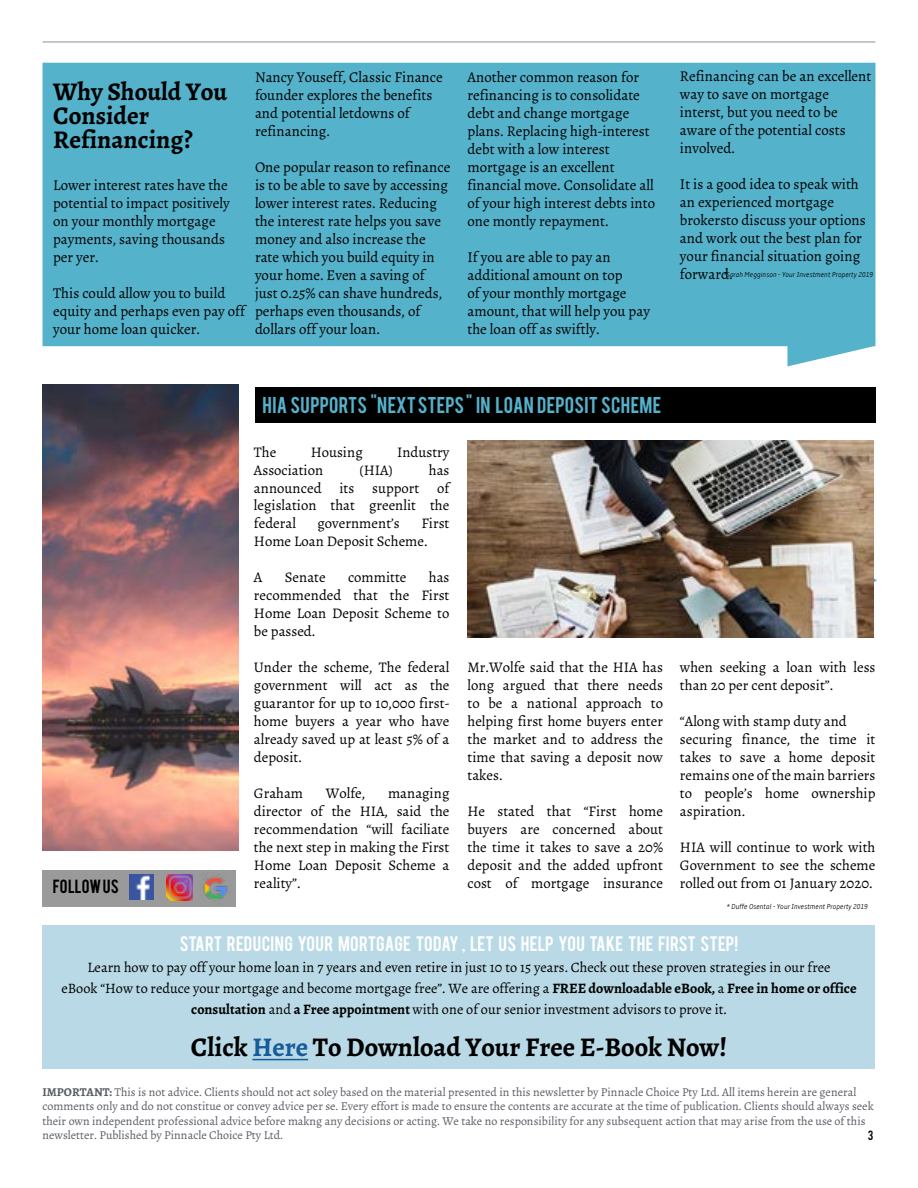
<style>
.page{position:relative;width:918px;height:1188px;background:#fff}
.page>*{position:absolute;margin:0;border:0;box-sizing:border-box;transform-origin:0 0}
.t1{font:700 27px "Alegreya";color:#000}
.t2{font:700 25.5px/24px "Alegreya";color:#000}
.t3{font:18px "Bebas";letter-spacing:.015em;color:#55b2cb}
.t4{font:16.5px "Bebas";color:#fff}
.t5{font:15px/18px "Alegreya";color:#000}
.t6{font:15px "Bebas";color:#000}
.t7{font:14.7px/18px "Alegreya";color:#000;text-align:justify}
.t8{font:14.4px/21px "Alegreya";color:#000;text-align:center}
.t9{font:12px/14.4px "Alegreya";color:#585c63}
.t10{font:10.5px "Bebas";color:#000}
.t11{font:italic 300 condensed 7.5px "Amble";color:#000}
.s1{font-family:"Alegreya";font-weight:400;font-style:normal;font-stretch:normal;font-size:15px}
.s2{font-weight:700}
.s3{color:#165b9a}
</style>
<div class="page">
<hr style="left:43px;top:41px;width:832px;height:2px;background:#9c9e9f">
<div style="left:43px;top:63px;width:832px;height:303px;background:#55b2cb"></div>
<div style="left:255px;top:387px;width:620px;height:36px;background:#000"></div>
<div style="left:43px;top:925px;width:832px;height:144px;background:#b8d9e5"></div>
<hr style="left:252px;top:1059px;width:56px;height:1px;background:#165b9a">
<img style="left:468px;top:440px;width:406px;height:198px">
<img style="left:43px;top:385px;width:195px;height:465px">
<div style="left:43px;top:870px;width:193px;height:37px;background:#9a9a9a"></div>
<img style="left:129px;top:874px;width:25px;height:26px">
<img style="left:167px;top:874px;width:26px;height:26px">
<img style="left:203px;top:876px;width:25px;height:25px">
<p class="t5" style="left:255px;top:68px;width:189px">Nancy Youseff, Classic Finance founder explores the benefits and potential letdowns of refinancing.</p>
<p class="t5" style="left:255px;top:158px;width:197px">One popular reason to refinance is to be able to save by accessing lower interest rates. Reducing the interest rate helps you save money and also increase the rate which you build equity in your home. Even a saving of just 0.25% can shave hundreds, perhaps even thousands, of dollars off your loan.</p>
<h2 class="t2" style="left:53px;top:79px;width:176px">Why Should You<br>Consider<br>Refinancing?</h2>
<p class="t5" style="left:53px;top:176px;width:178px">Lower interest rates have the potential to impact positively on your monthly mortgage payments, saving thousands per yer.</p>
<p class="t5" style="left:53px;top:284px;width:193px">This could allow you to build equity and perhaps even pay off your home loan quicker.</p>
<p class="t5" style="left:468px;top:68px;width:189px">Another common reason for refinancing is to consolidate debt and change mortgage plans. Replacing high-interest debt with a low interest mortgage is an excellent financial move. Consolidate all of your high interest debts into one montly repayment.</p>
<p class="t5" style="left:468px;top:248px;width:184px">If you are able to pay an additional amount on top<br>of your monthly mortgage amount, that will help you pay the loan off as swiftly.</p>
<p class="t5" style="left:680px;top:67px;width:193px">Refinancing can be an excellent way to save on mortgage interst, but you need to be aware of the potential costs involved.</p>
<p class="t5" style="left:680px;top:175px;width:187px">It is a good idea to speak with an experienced mortgage brokersto discuss your options and work out the best plan for your financial situation going</p>
<p class="t11" style="left:680px;top:270px;width:195px"><span class="s1">forward.</span> *Sarah Megginson - Your Investment Property 2019</p>
<p class="t6" style="left:53px;top:876px;width:68px">FOLLOW US</p>
<p class="t3" style="left:263px;top:392px;width:400px">HIA SUPPORTS "NEXT STEPS " IN LOAN DEPOSIT SCHEME</p>
<p class="t7" style="left:254px;top:443px;width:24px">The</p>
<p class="t7" style="left:311px;top:443px;width:54px">Housing</p>
<p class="t7" style="left:397px;top:443px;width:54px">Industry</p>
<p class="t7" style="left:254px;top:461px;width:71px">Association</p>
<p class="t7" style="left:359px;top:461px;width:35px">(HIA)</p>
<p class="t7" style="left:254px;top:461px;width:197px;text-indent:175px">has announced its support of legislation that greenlit the federal</p>
<p class="t7" style="left:254px;top:515px;width:197px;text-indent:167px">First<br>Home Loan Deposit Scheme.</p>
<p class="t7" style="left:254px;top:569px;width:10px">A</p>
<p class="t7" style="left:285px;top:569px;width:42px">Senate</p>
<p class="t7" style="left:348px;top:569px;width:60px">committe</p>
<p class="t7" style="left:318px;top:515px;width:84px">government’s</p>
<p class="t7" style="left:254px;top:569px;width:197px;text-indent:175px">has recommended that the First Home Loan Deposit Scheme to be passed.</p>
<p class="t7" style="left:254px;top:659px;width:197px">Under the scheme, The federal government will act as the guarantor for up to 10,000 first&shy;home buyers a year who have already saved up at least 5% of a deposit.</p>
<p class="t7" style="left:254px;top:785px;width:51px">Graham</p>
<p class="t7" style="left:326px;top:785px;width:41px">Wolfe,</p>
<p class="t7" style="left:468px;top:659px;width:197px">Mr.Wolfe said that the HIA has long argued that there needs to be a national approach to helping first home buyers enter the market and to address the time that saving a deposit now takes.</p>
<p class="t7" style="left:468px;top:803px;width:197px">He stated that “First home buyers are concerned about the time it takes to save a 20% deposit and the added upfront cost of mortgage insurance</p>
<p class="t7" style="left:254px;top:785px;width:197px;text-indent:134px">managing director of the HIA, said the recommendation “will faciliate the next step in making the First Home Loan Deposit Scheme a reality”.</p>
<p class="t7" style="left:680px;top:659px;width:197px">when seeking a loan with less than 20 per cent deposit”.</p>
<p class="t7" style="left:680px;top:713px;width:197px;text-align:left">“Along with stamp duty and securing finance, the time it takes to save a home deposit remains one of the main barriers to people’s home ownership aspiration.</p>
<p class="t7" style="left:680px;top:838px;width:197px">HIA will continue to work with Government to see the scheme rolled out from 01 January 2020.</p>
<p class="t11" style="left:727px;top:902px;width:142px">* Duffe Osental - Your Investment Property 2019</p>
<p class="t4" style="left:180px;top:932px;width:560px">START REDUCING YOUR MORTGAGE TODAY , LET US HELP YOU TAKE THE FIRST STEP!</p>
<p class="t8" style="left:61px;top:957px;width:797px">Learn how to pay off your home loan in 7 years and even retire in just 10 to 15 years. Check out these proven strategies in our free<br>eBook “How to reduce your mortgage and become mortgage free”. We are offering a <span class="s2">FREE downloadable eBook,</span> a <span class="s2">Free in home or office consultation</span> and <span class="s2">a Free appointment</span> with one of our senior investment advisors to prove it.</p>
<h1 class="t1" style="left:191px;top:1030px;width:538px">Click <span class="s3">Here</span> To Download Your Free E-Book Now!</h1>
<p class="t9" style="left:43px;top:1085px;width:833px"><span class="s2">IMPORTANT:</span> This is not advice. Clients should not act soley based on the material presented in this newsletter by Pinnacle Choice Pty Ltd. All items herein are general comments only and do not constitue or convey advice per se. Every effort is made to ensure the contents are accurate at the time of publication. Clients should always seek their own independent professional advice before makng any decisions or acting. We take no responsibility for any subsequent action that may arise from the use of this newsletter. Published by Pinnacle Choice Pty Ltd.</p>
<p class="t10" style="left:868px;top:1128px;width:7px">3</p>
</div>
